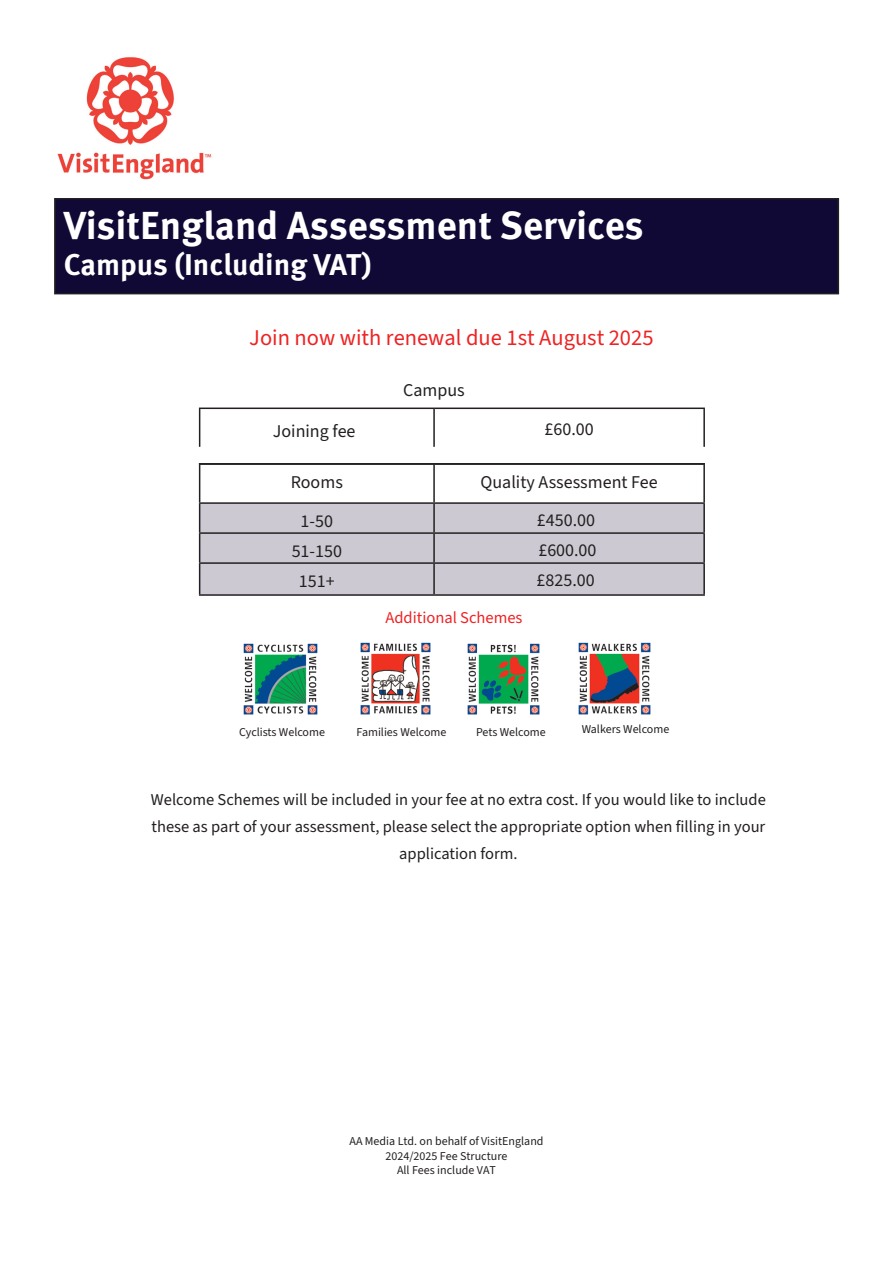
<style>
.page{position:relative;width:893px;height:1263px;background:#fff}
.page>*{position:absolute;margin:0;border:0;box-sizing:border-box;transform-origin:0 0}
.t1{font:700 39px "Meta Pro";color:#fff}
.t2{font:700 30px "Meta Pro";color:#fff}
.t3{font:22.5px "Source Sans 3";color:#ee2223}
.t4{font:18px "Source Sans 3";color:#231f20}
.t5{font:16.5px/27px "Source Sans 3";color:#231f20;text-align:center}
.t6{font:16.5px "Source Sans 3";color:#ee2223}
.t7{font:12px/14.1px "Source Sans 3";color:#231f20;text-align:center}
</style>
<div class="page">
<img style="left:57px;top:57px;width:155px;height:123px">
<div style="left:55px;top:199px;width:783px;height:95px;background:#100935"></div>
<div style="left:54px;top:198px;width:785px;height:96px;border:2px solid #231f20"></div>
<div style="left:200px;top:564px;width:503px;height:30px;background:#ccc9d3"></div>
<hr style="left:703px;top:464px;width:2px;height:38px;background:#231f20">
<hr style="left:434px;top:502px;width:271px;height:2px;background:#231f20">
<hr style="left:703px;top:504px;width:2px;height:28px;background:#231f20">
<svg style="left:199px;top:465px;width:505px;height:97px"></svg>
<hr style="left:434px;top:532px;width:271px;height:2px;background:#231f20">
<hr style="left:433px;top:534px;width:2px;height:28px;background:#231f20">
<hr style="left:703px;top:534px;width:2px;height:28px;background:#231f20">
<hr style="left:199px;top:562px;width:235px;height:2px;background:#231f20">
<hr style="left:199px;top:564px;width:1px;height:30px;background:#231f20">
<hr style="left:434px;top:562px;width:271px;height:2px;background:#231f20">
<hr style="left:433px;top:564px;width:2px;height:30px;background:#231f20">
<hr style="left:703px;top:564px;width:2px;height:30px;background:#231f20">
<hr style="left:199px;top:594px;width:235px;height:2px;background:#231f20">
<hr style="left:434px;top:594px;width:271px;height:2px;background:#231f20">
<img style="left:243px;top:643px;width:75px;height:72px">
<img style="left:360px;top:642px;width:71px;height:73px">
<img style="left:467px;top:643px;width:73px;height:72px">
<img style="left:578px;top:642px;width:73px;height:73px">
<svg style="left:200px;top:409px;width:503px;height:38px"></svg>
<hr style="left:199px;top:407px;width:235px;height:2px;background:#231f20">
<hr style="left:199px;top:409px;width:1px;height:38px;background:#231f20">
<hr style="left:434px;top:407px;width:271px;height:2px;background:#231f20">
<hr style="left:433px;top:409px;width:2px;height:38px;background:#231f20">
<hr style="left:703px;top:409px;width:2px;height:38px;background:#231f20">
<hr style="left:199px;top:463px;width:235px;height:2px;background:#231f20">
<hr style="left:434px;top:463px;width:271px;height:2px;background:#231f20">
<h1 class="t1" style="left:64px;top:195px;width:581px">VisitEngland Assessment Services</h1>
<h2 class="t2" style="left:64px;top:241px;width:309px">Campus (Including VAT)</h2>
<h3 class="t3" style="left:249px;top:323px;width:406px">Join now with renewal due 1st August 2025</h3>
<p class="t4" style="left:403px;top:378px;width:63px">Campus</p>
<p class="t4" style="left:273px;top:419px;width:84px">Joining fee</p>
<p class="t4" style="left:544px;top:418px;width:51px">£60.00</p>
<p class="t4" style="left:291px;top:471px;width:54px">Rooms</p>
<p class="t4" style="left:481px;top:471px;width:179px">Quality Assessment Fee</p>
<p class="t4" style="left:301px;top:510px;width:34px">1-50</p>
<p class="t4" style="left:537px;top:509px;width:60px">£450.00</p>
<p class="t4" style="left:292px;top:540px;width:52px">51-150</p>
<p class="t4" style="left:538px;top:539px;width:60px">£600.00</p>
<p class="t4" style="left:299px;top:570px;width:37px">151+</p>
<p class="t4" style="left:537px;top:569px;width:60px">£825.00</p>
<p class="t6" style="left:385px;top:607px;width:139px">Additional Schemes</p>
<p class="t7" style="left:239px;top:725px;width:87px">Cyclists Welcome</p>
<p class="t7" style="left:356px;top:725px;width:91px">Families Welcome</p>
<p class="t7" style="left:476px;top:725px;width:71px">Pets Welcome</p>
<p class="t7" style="left:582px;top:722px;width:89px">Walkers Welcome</p>
<p class="t5" style="left:151px;top:785px;width:616px">Welcome Schemes will be included in your fee at no extra cost. If you would like to include these as part of your assessment, please select the appropriate option when filling in your application form.</p>
<p class="t7" style="left:349px;top:1134px;width:196px">AA Media Ltd. on behalf of VisitEngland<br>2024/2025 Fee Structure<br>All Fees include VAT</p>
</div>
